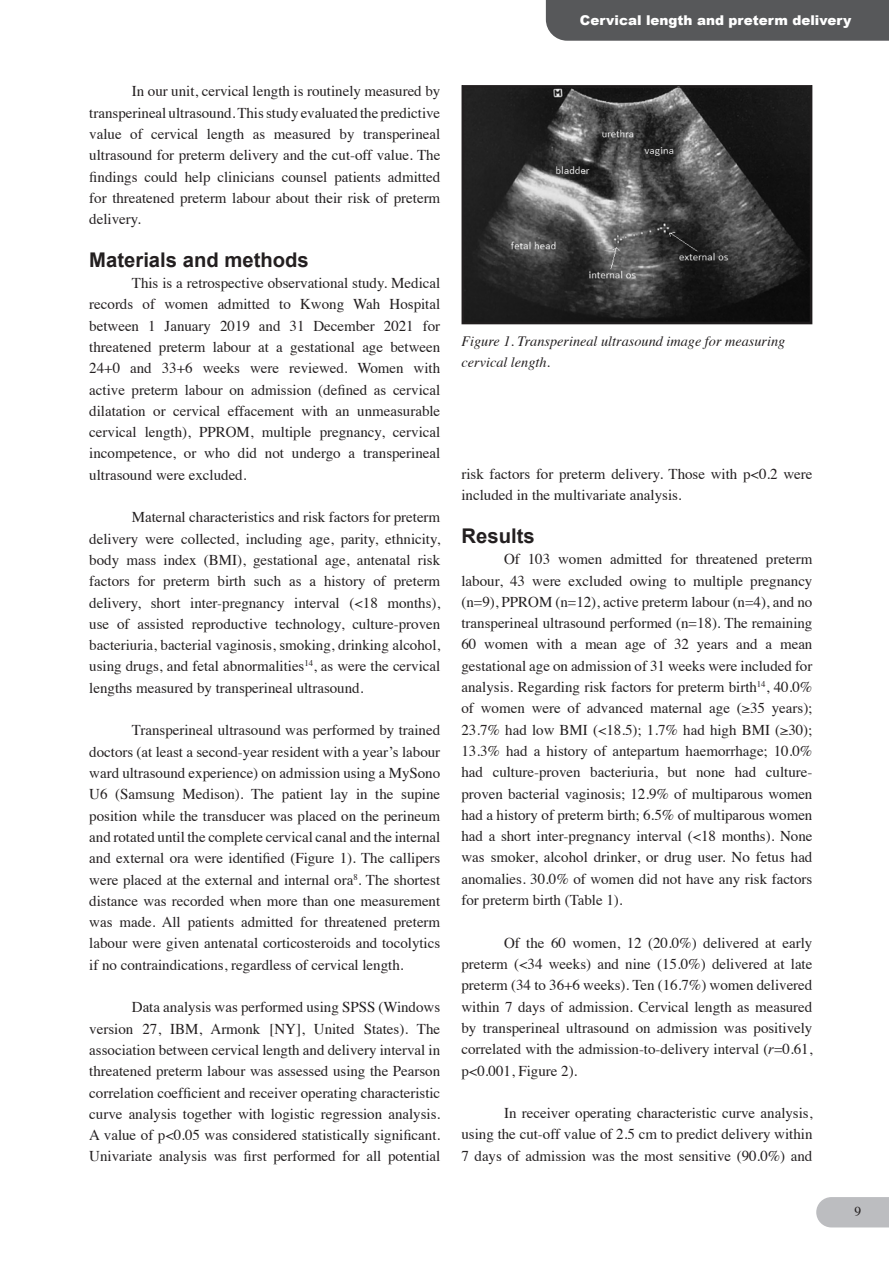
<style>
.page{position:relative;width:889px;height:1263px;background:#fff}
.page>*{position:absolute;margin:0;border:0;box-sizing:border-box;transform-origin:0 0}
.Heading_A{font:700 20.25px "Arial";color:#231f20}
.body_text{font:15px/21.3px "Times";color:#231f20;text-align:justify}
.Name{font:italic 14.25px/21px "Times";color:#231f20}
.t1{font:900 13.5px "Arial";color:#fff}
.t2{font:13.5px "Times";color:#231f20}
.s1{font-style:italic}
</style>
<div class="page">
<div style="left:546px;top:0;width:343px;height:41px;background:#57585a"></div>
<div style="left:816px;top:1197px;width:73px;height:30px;background:#bcbdc0"></div>
<svg style="left:461px;top:85px;width:352px;height:240px;background:#3c3b3b"></svg>
<div style="left:463px;top:87px;width:347px;height:235px;border:1px solid #231f20"></div>
<p class="t1" style="left:580px;top:11px;width:273px">Cervical length and preterm delivery</p>
<p class="body_text" style="left:89px;top:79px;width:352px;text-indent:43px">In our unit, cervical length is routinely measured by transperineal ultrasound. This study evaluated the predictive value of cervical length as measured by transperineal ultrasound for preterm delivery and the cut-off value. The findings could help clinicians counsel patients admitted for threatened preterm labour about their risk of preterm delivery.</p>
<p class="Heading_A" style="left:89px;top:246px;width:221px">Materials and methods</p>
<p class="body_text" style="left:89px;top:271px;width:352px;text-indent:43px">This is a retrospective observational study. Medical records of women admitted to Kwong Wah Hospital between 1 January 2019 and 31 December 2021 for threatened preterm labour at a gestational age between 24+0 and 33+6 weeks were reviewed. Women with active preterm labour on admission (defined as cervical dilatation or cervical effacement with an unmeasurable cervical length), PPROM, multiple pregnancy, cervical incompetence, or who did not undergo a transperineal ultrasound were excluded.</p>
<p class="body_text" style="left:89px;top:505px;width:352px;text-indent:43px">Maternal characteristics and risk factors for preterm delivery were collected, including age, parity, ethnicity, body mass index (BMI), gestational age, antenatal risk factors for preterm birth such as a history of preterm delivery, short inter-pregnancy interval (&lt;18 months), use of assisted reproductive technology, culture-proven bacteriuria, bacterial vaginosis, smoking, drinking alcohol, using drugs, and fetal abnormalities<sup>14</sup>, as were the cervical lengths measured by transperineal ultrasound.</p>
<p class="body_text" style="left:89px;top:718px;width:352px;text-indent:43px">Transperineal ultrasound was performed by trained doctors (at least a second-year resident with a year’s labour ward ultrasound experience) on admission using a MySono U6 (Samsung Medison). The patient lay in the supine position while the transducer was placed on the perineum and rotated until the complete cervical canal and the internal and external ora were identified (Figure 1). The callipers were placed at the external and internal ora<sup>8</sup>. The shortest distance was recorded when more than one measurement was made. All patients admitted for threatened preterm labour were given antenatal corticosteroids and tocolytics if no contraindications, regardless of cervical length.</p>
<p class="body_text" style="left:89px;top:995px;width:352px;text-indent:43px">Data analysis was performed using SPSS (Windows version 27, IBM, Armonk [NY], United States). The association between cervical length and delivery interval in threatened preterm labour was assessed using the Pearson correlation coefficient and receiver operating characteristic curve analysis together with logistic regression analysis.<br>A value of p&lt;0.05 was considered statistically significant.<br>Univariate analysis was first performed for all potential</p>
<p class="Name" style="left:461px;top:329px;width:325px">Figure 1. Transperineal ultrasound image for measuring cervical length.</p>
<p class="body_text" style="left:461px;top:462px;width:352px">risk factors for preterm delivery. Those with p&lt;0.2 were included in the multivariate analysis.</p>
<p class="Heading_A" style="left:461px;top:522px;width:75px">Results</p>
<p class="body_text" style="left:461px;top:547px;width:352px;text-indent:43px">Of 103 women admitted for threatened preterm labour, 43 were excluded owing to multiple pregnancy (n=9), PPROM (n=12), active preterm labour (n=4), and no transperineal ultrasound performed (n=18). The remaining 60 women with a mean age of 32 years and a mean gestational age on admission of 31 weeks were included for analysis. Regarding risk factors for preterm birth<sup>14</sup>, 40.0% of women were of advanced maternal age (≥35 years); 23.7% had low BMI (&lt;18.5); 1.7% had high BMI (≥30); 13.3% had a history of antepartum haemorrhage; 10.0% had culture-proven bacteriuria, but none had culture&shy;proven bacterial vaginosis; 12.9% of multiparous women had a history of preterm birth; 6.5% of multiparous women had a short inter-pregnancy interval (&lt;18 months). None was smoker, alcohol drinker, or drug user. No fetus had anomalies. 30.0% of women did not have any risk factors for preterm birth (Table 1).</p>
<p class="body_text" style="left:461px;top:931px;width:352px;text-indent:43px">Of the 60 women, 12 (20.0%) delivered at early preterm (&lt;34 weeks) and nine (15.0%) delivered at late preterm (34 to 36+6 weeks). Ten (16.7%) women delivered within 7 days of admission. Cervical length as measured by transperineal ultrasound on admission was positively correlated with the admission-to-delivery interval (<span class="s1">r</span>=0.61, p&lt;0.001, Figure 2).</p>
<p class="body_text" style="left:461px;top:1101px;width:352px;text-indent:43px">In receiver operating characteristic curve analysis, using the cut-off value of 2.5 cm to predict delivery within 7 days of admission was the most sensitive (90.0%) and</p>
<p class="t2" style="left:854px;top:1199px;width:8px">9</p>
</div>
